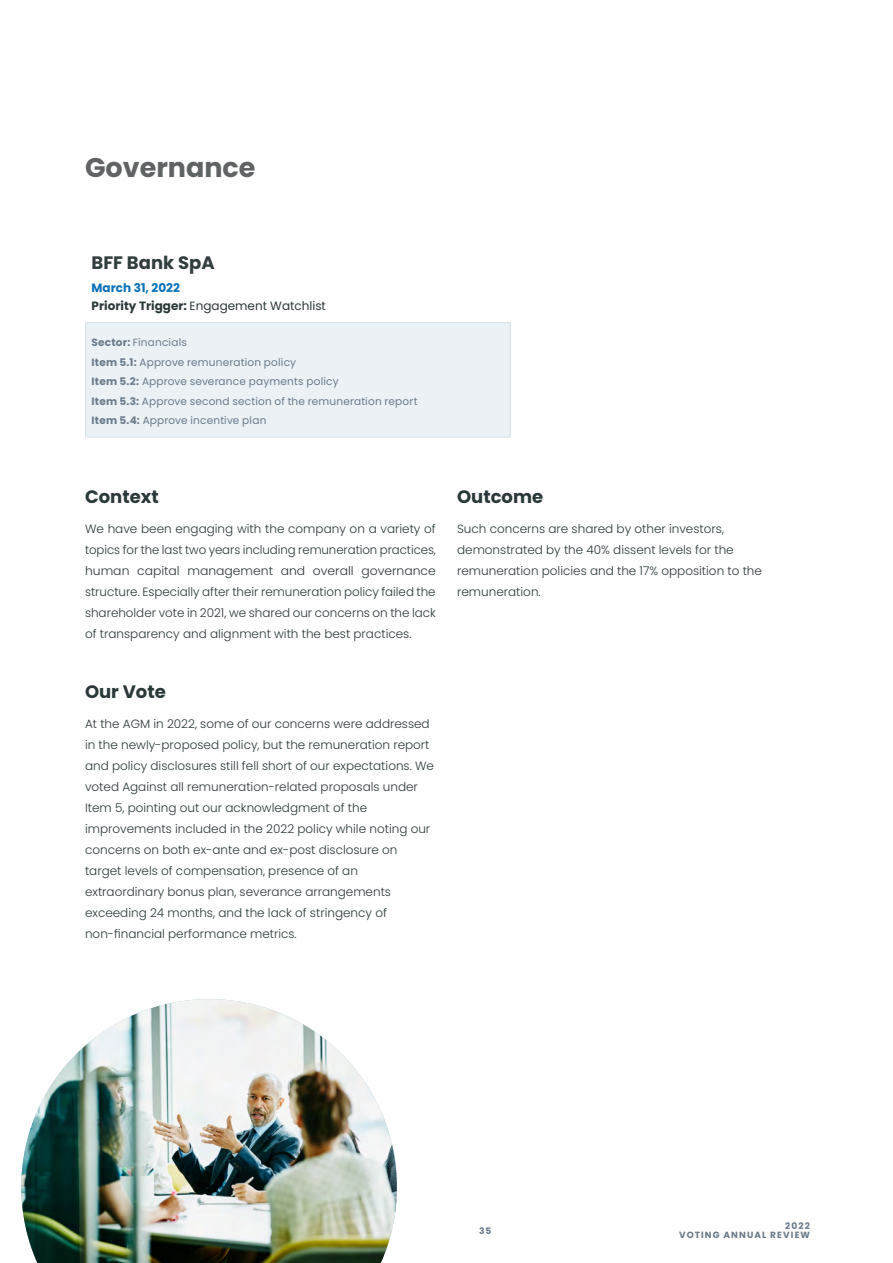
<style>
.page{position:relative;width:893px;height:1263px;background:#fff}
.page>*{position:absolute;margin:0;border:0;box-sizing:border-box;transform-origin:0 0}
.t1{font:700 27px "Poppins";color:#5f6364}
.t2{font:700 18px "Poppins";color:#2b3839}
.t3{font:700 18px "Poppins";color:#323d3e}
.t4{font:300 12px/21px "Poppins";color:#2b3839}
.t5{font:12px/18px "Poppins";color:#2b3839}
.t6{font:10.5px/19.5px "Poppins";letter-spacing:.02em;color:#6b7a8a}
.t7{font:700 9px/9px "Poppins";letter-spacing:.125em;color:#6a7a8a;text-align:right}
.s1{font-weight:700;color:#0871b9}
.s2{font-weight:700}
</style>
<div class="page">
<div style="left:86px;top:323px;width:424px;height:114px;background:#ebf1f5"></div>
<hr style="left:510px;top:323px;width:1px;height:114px;background:#d3e2eb">
<hr style="left:85px;top:322px;width:426px;height:1px;background:#dae6ed">
<hr style="left:85px;top:437px;width:426px;height:1px;background:#dae6ed">
<hr style="left:85px;top:323px;width:1px;height:114px;background:#d3e2eb">
<img style="left:21px;top:999px;width:376px;height:264px">
<h1 class="t1" style="left:85px;top:152px;width:172px">Governance</h1>
<h2 class="t3" style="left:92px;top:253px;width:125px">BFF Bank SpA</h2>
<p class="t5" style="left:92px;top:279px;width:236px"><span class="s1">March 31, 2022<br></span><span class="s2">Priority Trigger:</span> Engagement Watchlist</p>
<p class="t6" style="left:92px;top:333px;width:328px"><span class="s2">Sector:</span> Financials<br><span class="s2">Item 5.1:</span> Approve remuneration policy<br><span class="s2">Item 5.2:</span> Approve severance payments policy<br><span class="s2">Item 5.3:</span> Approve second section of the remuneration report <span class="s2">Item 5.4:</span> Approve incentive plan</p>
<h2 class="t2" style="left:85px;top:486px;width:75px">Context</h2>
<p class="t4" style="left:85px;top:518px;width:352px;text-align:justify">We have been engaging with the company on a variety of topics for the last two years including remuneration practices, human capital management and overall governance structure. Especially after their remuneration policy failed the shareholder vote in 2021, we shared our concerns on the lack of transparency and alignment with the best practices.</p>
<h2 class="t2" style="left:85px;top:681px;width:82px">Our Vote</h2>
<p class="t4" style="left:85px;top:713px;width:351px">At the AGM in 2022, some of our concerns were addressed in the newly-proposed policy, but the remuneration report and policy disclosures still fell short of our expectations. We voted Against all remuneration-related proposals under Item 5, pointing out our acknowledgment of the improvements included in the 2022 policy while noting our concerns on both ex-ante and ex-post disclosure on target levels of compensation, presence of an extraordinary bonus plan, severance arrangements exceeding 24 months, and the lack of stringency of non-financial performance metrics.</p>
<h2 class="t2" style="left:457px;top:486px;width:88px">Outcome</h2>
<p class="t4" style="left:457px;top:518px;width:306px">Such concerns are shared by other investors, demonstrated by the 40% dissent levels for the remuneration policies and the 17% opposition to the remuneration.</p>
<p class="t7" style="left:479px;top:1226px;width:14px">35</p>
<p class="t7" style="left:679px;top:1221px;width:132px">2022<br>VOTING ANNUAL REVIEW</p>
</div>
